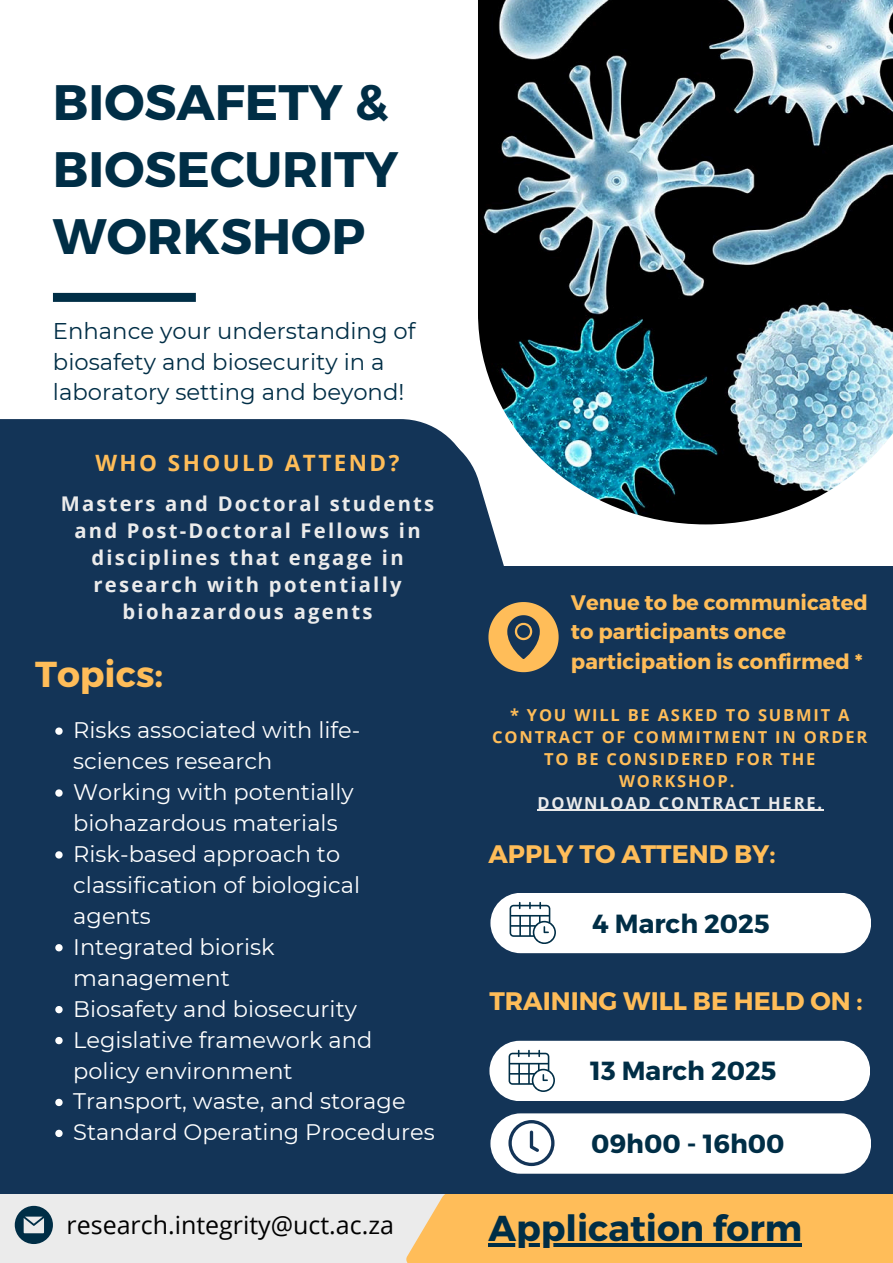
<style>
.page{position:relative;width:893px;height:1263px;background:#fff}
.page>*{position:absolute;margin:0;border:0;box-sizing:border-box;transform-origin:0 0}
.t1{font:700 49.8px/66.9px "Montserrat";color:#002e46}
.t2{font:700 36px "Montserrat";color:#002e46}
.t3{font:700 36px "Montserrat";color:#ffbd59}
.t4{font:700 26.17px "Montserrat";color:#002e46}
.t5{font:700 25.28px "Montserrat";color:#ffbd59}
.t6{font:24.97px "Open Sans";color:#000}
.t7{font:22.73px/30.4px "Montserrat";color:#002e46}
.t8{font:22.5px/30.9px "Montserrat";color:#fff}
.t9{font:700 22.5px "Open Sans";letter-spacing:.11em;color:#ffbd59}
.t10{font:700 21px/29.2px "Montserrat";color:#ffbd59}
.t11{font:700 20.25px/27px "Open Sans";letter-spacing:.11em;color:#ebebeb;text-align:center}
.t12{font:700 16.5px/21.9px "Open Sans";letter-spacing:.11em;color:#ffbd59;text-align:center}
.t13{font:700 16.5px "Open Sans";letter-spacing:.11em;color:#ebebeb}
</style>
<div class="page">
<div style="left:0;top:1189px;width:893px;height:74px;background:#ebebeb"></div>
<svg style="left:15px;top:1206px;width:38px;height:38px"></svg>
<div style="left:406px;top:1193px;width:487px;height:70px;background:#ffbd59"></div>
<div style="left:0;top:566px;width:893px;height:617px;background:#133457"></div>
<div style="left:0;top:419px;width:499px;height:196px;background:#133457"></div>
<img style="left:478px;top:0;width:415px;height:524px">
<div style="left:53px;top:293px;width:143px;height:9px;background:#002e46"></div>
<svg style="left:488px;top:602px;width:70px;height:70px"></svg>
<div style="left:490px;top:893px;width:381px;height:60px;background:#fff;border-radius:30px"></div>
<svg style="left:509px;top:902px;width:47px;height:42px"></svg>
<div style="left:489px;top:1041px;width:381px;height:60px;background:#fff;border-radius:30px"></div>
<svg style="left:508px;top:1050px;width:47px;height:42px"></svg>
<svg style="left:55px;top:727px;width:8px;height:8px"></svg>
<svg style="left:55px;top:789px;width:8px;height:8px"></svg>
<svg style="left:55px;top:851px;width:8px;height:7px"></svg>
<svg style="left:55px;top:944px;width:8px;height:7px"></svg>
<svg style="left:55px;top:1006px;width:8px;height:7px"></svg>
<svg style="left:55px;top:1037px;width:8px;height:7px"></svg>
<svg style="left:55px;top:1099px;width:8px;height:7px"></svg>
<svg style="left:55px;top:1130px;width:8px;height:7px"></svg>
<hr style="left:488px;top:1243px;width:314px;height:4px;background:#002e46">
<hr style="left:537px;top:810px;width:231px;height:1px;background:#ebebeb">
<hr style="left:768px;top:810px;width:56px;height:1px;background:#ebebeb">
<div style="left:490px;top:1113px;width:381px;height:61px;background:#fff;border-radius:30px"></div>
<svg style="left:508px;top:1120px;width:46px;height:46px"></svg>
<p class="t1" style="left:53px;top:66px;width:347px">BIOSAFETY &amp;<br>BIOSECURITY<br>WORKSHOP</p>
<p class="t7" style="left:53px;top:316px;width:364px">Enhance your understanding of biosafety and biosecurity in a laboratory setting and beyond!</p>
<h4 class="t9" style="left:95px;top:447px;width:305px">WHO SHOULD ATTEND?</h4>
<h3 class="t11" style="left:61px;top:490px;width:375px">Masters and Doctoral students and Post-Doctoral Fellows in disciplines that engage in research with potentially biohazardous agents</h3>
<h2 class="t3" style="left:35px;top:651px;width:130px">Topics:</h2>
<p class="t8" style="left:73px;top:715px;width:288px">Risks associated with life&shy;sciences research</p>
<p class="t8" style="left:73px;top:776px;width:282px">Working with potentially biohazardous materials</p>
<p class="t8" style="left:73px;top:838px;width:288px">Risk-based approach to classification of biological agents</p>
<p class="t8" style="left:73px;top:931px;width:203px">Integrated biorisk management</p>
<p class="t8" style="left:73px;top:993px;width:285px">Biosafety and biosecurity</p>
<p class="t8" style="left:73px;top:1024px;width:300px">Legislative framework and policy environment</p>
<p class="t8" style="left:73px;top:1086px;width:334px">Transport, waste, and storage</p>
<p class="t8" style="left:73px;top:1117px;width:363px">Standard Operating Procedures</p>
<p class="t6" style="left:67px;top:1207px;width:329px">research.integrity@uct.ac.za</p>
<h1 class="t10" style="left:571px;top:587px;width:298px">Venue to be communicated to participants once participation is confirmed *</h1>
<h3 class="t12" style="left:492px;top:704px;width:376px">* YOU WILL BE ASKED TO SUBMIT A<br>CONTRACT OF COMMITMENT IN ORDER<br>TO BE CONSIDERED FOR THE<br>WORKSHOP.</h3>
<p class="t13" style="left:537px;top:791px;width:286px">DOWNLOAD CONTRACT HERE.</p>
<p class="t5" style="left:488px;top:838px;width:288px">APPLY TO ATTEND BY:</p>
<p class="t4" style="left:592px;top:906px;width:179px">4 March 2025</p>
<h6 class="t5" style="left:489px;top:985px;width:375px">TRAINING WILL BE HELD ON :</h6>
<p class="t4" style="left:590px;top:1054px;width:188px">13 March 2025</p>
<p class="t4" style="left:591px;top:1126px;width:195px">09h00 - 16h00</p>
<p class="t2" style="left:488px;top:1205px;width:315px">Application form</p>
</div>
